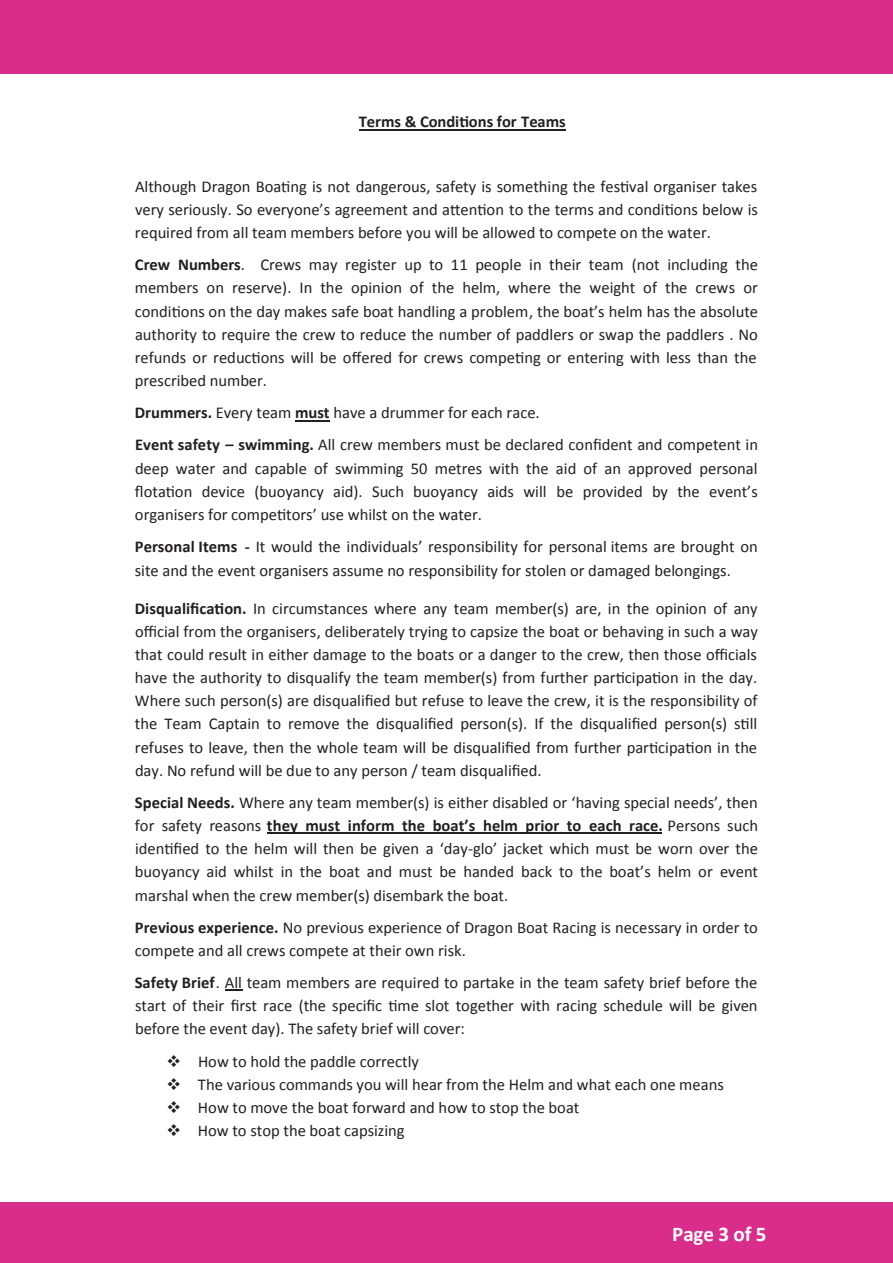
<style>
.page{position:relative;width:893px;height:1263px;background:#fff}
.page>*{position:absolute;margin:0;border:0;box-sizing:border-box;transform-origin:0 0}
.t1{font:700 21px "Calibri";letter-spacing:-.005em;color:#fff}
.t2{font:16.5px/23.2px "Calibri";color:#231f20;text-align:justify}
.t3{font:700 16.5px "Calibri";letter-spacing:-.005em;color:#231f20}
.s1{font-weight:700}
</style>
<div class="page">
<div style="left:0;top:1203px;width:893px;height:60px;background:#d92d8b"></div>
<div style="left:0;top:0;width:893px;height:74px;background:#d92d8b"></div>
<hr style="left:359px;top:129px;width:207px;height:1px;background:#231f20">
<hr style="left:295px;top:420px;width:35px;height:1px;background:#231f20">
<hr style="left:267px;top:833px;width:395px;height:1px;background:#231f20">
<svg style="left:225px;top:990px;width:17px;height:1px"></svg>
<p class="t3" style="left:359px;top:110px;width:208px">Terms &amp; Conditions for Teams</p>
<p class="t2" style="left:135px;top:174px;width:625px">Although Dragon Boating is not dangerous, safety is something the festival organiser takes very seriously. So everyone’s agreement and attention to the terms and conditions below is required from all team members before you will be allowed to compete on the water.</p>
<p class="t2" style="left:135px;top:253px;width:625px"><span class="s1">Crew Numbers</span>. Crews may register up to 11 people in their team (not including the members on reserve). In the opinion of the helm, where the weight of the crews or conditions on the day makes safe boat handling a problem, the boat’s helm has the absolute authority to require the crew to reduce the number of paddlers or swap the paddlers . No refunds or reductions will be offered for crews competing or entering with less than the prescribed number.</p>
<p class="t2" style="left:135px;top:396px;width:625px;line-height:32.1px"><span class="s1">Drummers.</span> Every team <span class="s1">must</span> have a drummer for each race.<br><span class="s1">Event safety – swimming.</span> All crew members must be declared confident and competent in</p>
<p class="t2" style="left:135px;top:456px;width:624px">deep water and capable of swimming 50 metres with the aid of an approved personal flotation device (buoyancy aid). Such buoyancy aids will be provided by the event’s organisers for competitors’ use whilst on the water.</p>
<p class="t2" style="left:135px;top:535px;width:625px"><span class="s1">Personal Items -</span> It would the individuals’ responsibility for personal items are brought on site and the event organisers assume no responsibility for stolen or damaged belongings.</p>
<p class="t2" style="left:135px;top:596px;width:625px"><span class="s1">Disqualification.</span> In circumstances where any team member(s) are, in the opinion of any official from the organisers, deliberately trying to capsize the boat or behaving in such a way that could result in either damage to the boats or a danger to the crew, then those officials have the authority to disqualify the team member(s) from further participation in the day.<br>Where such person(s) are disqualified but refuse to leave the crew, it is the responsibility of the Team Captain to remove the disqualified person(s). If the disqualified person(s) still refuses to leave, then the whole team will be disqualified from further participation in the day. No refund will be due to any person / team disqualified.</p>
<p class="t2" style="left:135px;top:790px;width:625px"><span class="s1">Special Needs.</span> Where any team member(s) is either disabled or ‘having special needs’, then for safety reasons <span class="s1">they must inform the boat’s helm prior to each race.</span> Persons such identified to the helm will then be given a ‘day-glo’ jacket which must be worn over the buoyancy aid whilst in the boat and must be handed back to the boat’s helm or event marshal when the crew member(s) disembark the boat.</p>
<p class="t2" style="left:135px;top:915px;width:625px"><span class="s1">Previous experience.</span> No previous experience of Dragon Boat Racing is necessary in order to compete and all crews compete at their own risk.</p>
<p class="t2" style="left:135px;top:971px;width:624px"><span class="s1">Safety Brief</span>. All team members are required to partake in the team safety brief before the start of their first race (the specific time slot together with racing schedule will be given before the event day). The safety brief will cover:</p>
<p class="t2" style="left:167px;top:1049px;width:254px">❖ How to hold the paddle correctly</p>
<p class="t2" style="left:166px;top:1072px;width:559px">❖ The various commands you will hear from the Helm and what each one means</p>
<p class="t2" style="left:166px;top:1095px;width:415px">❖ How to move the boat forward and how to stop the boat</p>
<p class="t2" style="left:166px;top:1118px;width:240px">❖ How to stop the boat capsizing</p>
<p class="t1" style="left:672px;top:1219px;width:96px">Page 3 of 5</p>
</div>
